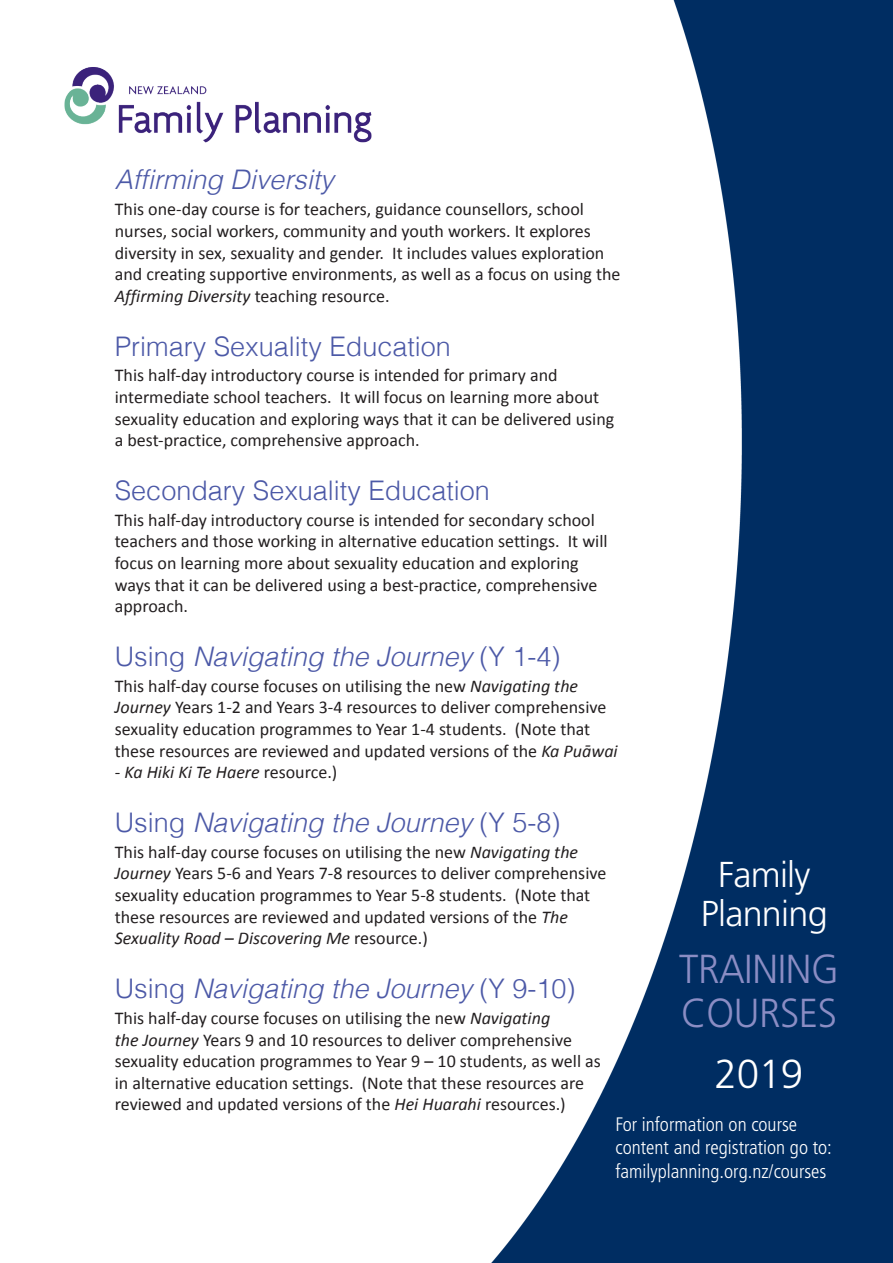
<style>
.page{position:relative;width:893px;height:1263px;background:#fff}
.page>*{position:absolute;margin:0;border:0;box-sizing:border-box;transform-origin:0 0}
.REV_02_TC{font:300 40.5px "Frutiger";letter-spacing:-.01em;color:#8b8dc4;scale:.95 1}
.REV_02_TC-2{font:300 40.5px "Frutiger";color:#fff}
.REV_01_FP{font:300 36px "Frutiger";letter-spacing:-.02em;color:#fff}
.SH_page_2{font:italic 300 27px "Helvetica";color:#4c59a7}
.SH_page_2-2{font:300 27px "Helvetica";color:#4c59a7}
.REV_04_info{font:300 condensed 19.5px/23.4px "Frutiger";color:#fff}
.Page_2__n{font:18px/21.6px "Calibri";color:#231f20}
.Page_2__n-2{font:italic 18px "Calibri";color:#231f20}
.s1{font-style:italic}
.s2{font-style:normal}
</style>
<div class="page">
<img style="left:491px;top:0;width:402px;height:1263px">
<img style="left:64px;top:67px;width:308px;height:76px">
<p class="SH_page_2" style="left:115px;top:157px;width:220px">Affirming Diversity</p>
<p class="Page_2__n" style="left:115px;top:198px;width:507px">This one-day course is for teachers, guidance counsellors, school nurses, social workers, community and youth workers. It explores diversity in sex, sexuality and gender. It includes values exploration and creating supportive environments, as well as a focus on using the <span class="s1">Affirming Diversity</span> teaching resource.</p>
<p class="SH_page_2-2" style="left:115px;top:323px;width:338px">Primary Sexuality Education</p>
<p class="Page_2__n" style="left:115px;top:364px;width:501px">This half-day introductory course is intended for primary and intermediate school teachers. It will focus on learning more about sexuality education and exploring ways that it can be delivered using a best-practice, comprehensive approach.</p>
<p class="SH_page_2-2" style="left:115px;top:467px;width:377px">Secondary Sexuality Education</p>
<p class="Page_2__n" style="left:115px;top:508px;width:494px">This half-day introductory course is intended for secondary school teachers and those working in alternative education settings. It will focus on learning more about sexuality education and exploring ways that it can be delivered using a best-practice, comprehensive approach.</p>
<p class="SH_page_2" style="left:115px;top:633px;width:447px"><span class="s2">Using</span> Navigating the Journey <span class="s2">(Y 1-4)</span></p>
<p class="Page_2__n" style="left:115px;top:674px;width:504px">This half-day course focuses on utilising the new <span class="s1">Navigating the Journey</span> Years 1-2 and Years 3-4 resources to deliver comprehensive sexuality education programmes to Year 1-4 students. (Note that these resources are reviewed and updated versions of the <span class="s1">Ka Puāwai</span></p>
<p class="Page_2__n-2" style="left:115px;top:761px;width:224px">- Ka Hiki Ki Te Haere <span class="s2">resource.)</span></p>
<p class="SH_page_2" style="left:115px;top:799px;width:447px"><span class="s2">Using</span> Navigating the Journey <span class="s2">(Y 5-8)</span></p>
<p class="Page_2__n" style="left:115px;top:840px;width:493px">This half-day course focuses on utilising the new <span class="s1">Navigating the Journey</span> Years 5-6 and Years 7-8 resources to deliver comprehensive sexuality education programmes to Year 5-8 students. (Note that these resources are reviewed and updated versions of the <span class="s1">The Sexuality Road – Discovering Me</span> resource.)</p>
<p class="SH_page_2" style="left:115px;top:965px;width:462px"><span class="s2">Using</span> Navigating the Journey <span class="s2">(Y 9-10)</span></p>
<p class="Page_2__n" style="left:115px;top:1006px;width:488px">This half-day course focuses on utilising the new <span class="s1">Navigating<br>the Journey</span> Years 9 and 10 resources to deliver comprehensive sexuality education programmes to Year 9 – 10 students, as well as in alternative education settings. (Note that these resources are reviewed and updated versions of the <span class="s1">Hei Huarahi</span> resources.)</p>
<p class="REV_04_info" style="left:615px;top:1113px;width:218px">For information on course content and registration go to:</p>
<p class="REV_04_info" style="left:615px;top:1159px;width:212px">familyplanning.org.nz/courses</p>
<p class="REV_01_FP" style="left:718px;top:854px;width:94px">Family</p>
<p class="REV_01_FP" style="left:701px;top:893px;width:129px">Planning</p>
<p class="REV_02_TC" style="left:679px;top:946px;width:170px">TRAINING</p>
<p class="REV_02_TC" style="left:681px;top:990px;width:166px">COURSES</p>
<p class="REV_02_TC-2" style="left:715px;top:1051px;width:90px">2019</p>
</div>
